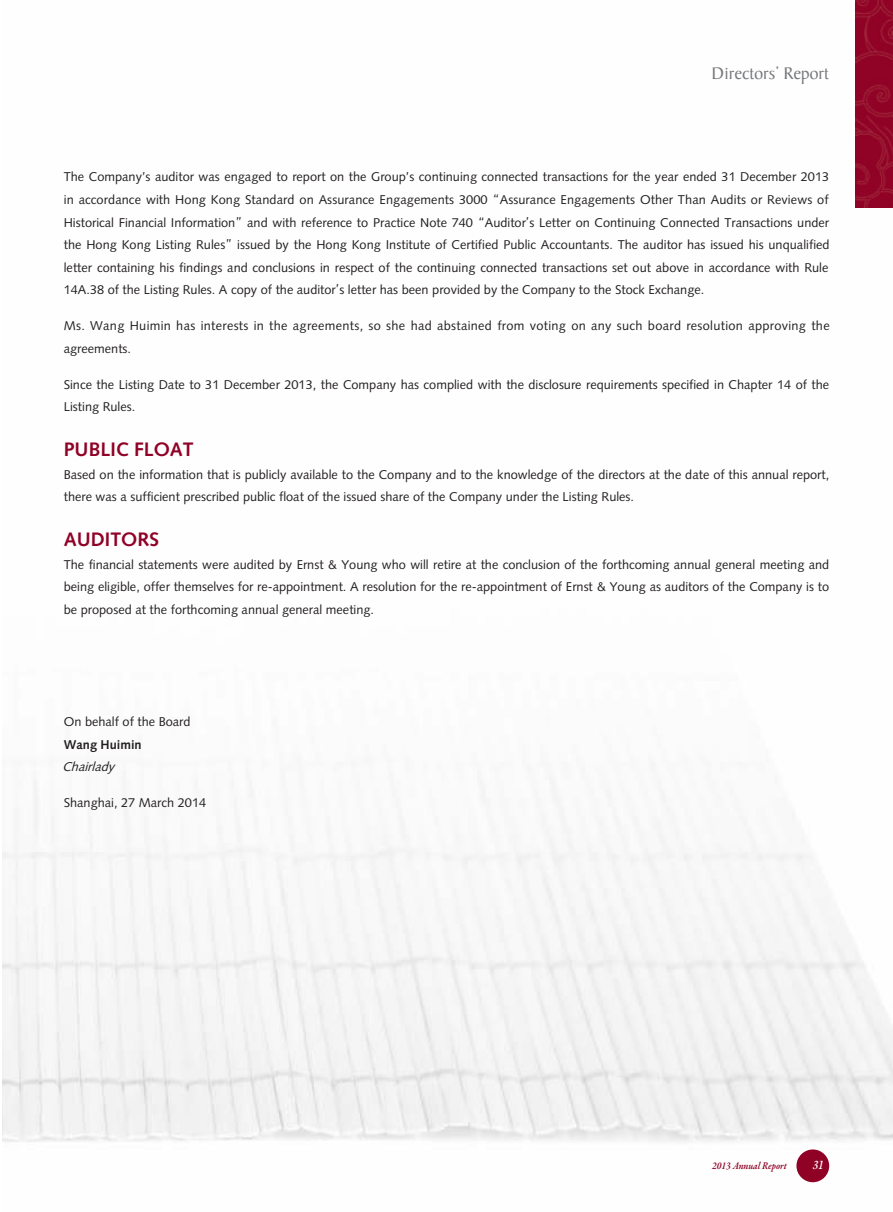
<style>
.page{position:relative;width:893px;height:1212px;background:#fff}
.page>*{position:absolute;margin:0;border:0;box-sizing:border-box;transform-origin:0 0}
._3__標題{font:700 19.5px "Syntax LT Std";color:#900126}
.t1{font:18px "Baker Signet Std";color:#76787b}
._1__內文{font:12.75px/22.5px "Syntax LT Std";color:#231f20;text-align:justify}
._1__內文-2{font:12.75px/22.5px "Syntax LT Std";letter-spacing:.025em;color:#231f20}
._1__內文-3{font:700 12.75px "Syntax LT Std";color:#231f20}
._1__內文-4{font:italic 12.75px "Syntax LT Std";color:#231f20}
.t2{font:italic 700 12px "Galliard Std";color:#fff;scale:.9 1}
.t3{font:italic 600 10.5px "Garamond Premr Pro";color:#900126;scale:.9 1}
</style>
<div class="page">
<img style="left:2px;top:762px;width:891px;height:421px">
<img style="left:855px;top:0;width:38px;height:208px">
<div style="left:796px;top:1149px;width:33px;height:33px;background:#900126;border-radius:50%"></div>
<h2 class="t1" style="left:712px;top:64px;width:118px">Directors’ Report</h2>
<p class="_1__內文" style="left:64px;top:166px;width:767px">The Company’s auditor was engaged to report on the Group’s continuing connected transactions for the year ended 31 December 2013 in accordance with Hong Kong Standard on Assurance Engagements 3000 “Assurance Engagements Other Than Audits or Reviews of Historical Financial Information” and with reference to Practice Note 740 “Auditor’s Letter on Continuing Connected Transactions under the Hong Kong Listing Rules” issued by the Hong Kong Institute of Certified Public Accountants. The auditor has issued his unqualified letter containing his findings and conclusions in respect of the continuing connected transactions set out above in accordance with Rule 14A.38 of the Listing Rules. A copy of the auditor’s letter has been provided by the Company to the Stock Exchange.</p>
<p class="_1__內文-2" style="left:64px;top:314px;width:767px">Ms. Wang Huimin has interests in the agreements, so she had abstained from voting on any such board resolution approving the agreements.</p>
<p class="_1__內文" style="left:64px;top:373px;width:767px">Since the Listing Date to 31 December 2013, the Company has complied with the disclosure requirements specified in Chapter 14 of the<br>Listing Rules.</p>
<p class="_3__標題" style="left:64px;top:438px;width:132px">PUBLIC FLOAT</p>
<p class="_1__內文" style="left:64px;top:463px;width:767px">Based on the information that is publicly available to the Company and to the knowledge of the directors at the date of this annual report, there was a sufficient prescribed public float of the issued share of the Company under the Listing Rules.</p>
<p class="_3__標題" style="left:64px;top:528px;width:97px">AUDITORS</p>
<p class="_1__內文" style="left:64px;top:553px;width:767px">The financial statements were audited by Ernst &amp; Young who will retire at the conclusion of the forthcoming annual general meeting and being eligible, offer themselves for re-appointment. A resolution for the re-appointment of Ernst &amp; Young as auditors of the Company is to be proposed at the forthcoming annual general meeting.</p>
<p class="_1__內文" style="left:64px;top:710px;width:128px">On behalf of the Board</p>
<p class="_1__內文-3" style="left:64px;top:737px;width:79px">Wang Huimin</p>
<p class="_1__內文-4" style="left:62px;top:759px;width:57px">Chairlady</p>
<p class="_1__內文" style="left:64px;top:791px;width:144px">Shanghai, 27 March 2014</p>
<p class="t3" style="left:712px;top:1159px;width:84px">2013 Annual Report</p>
<p class="t2" style="left:812px;top:1157px;width:14px">31</p>
</div>
